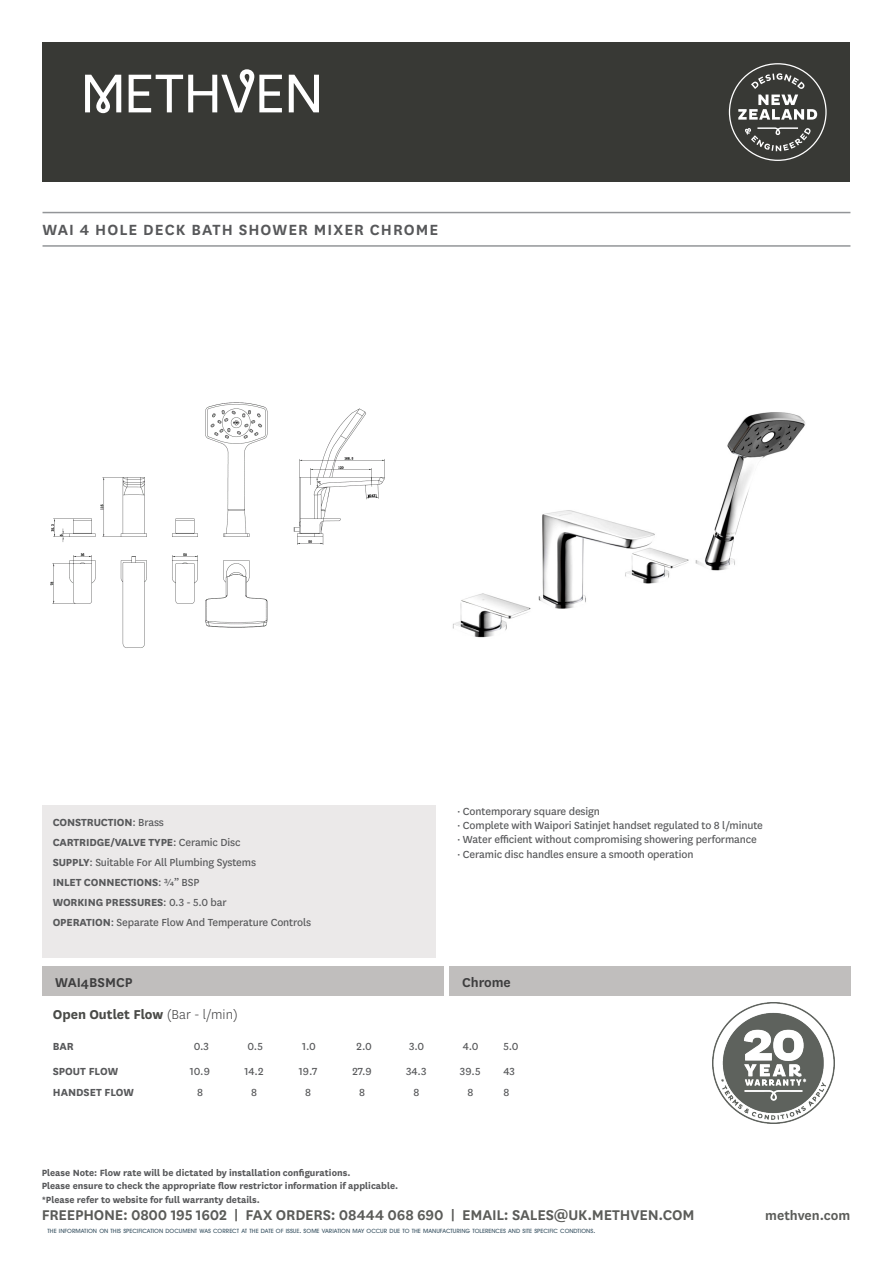
<style>
.page{position:relative;width:893px;height:1263px;background:#fff}
.page>*{position:absolute;margin:0;border:0;box-sizing:border-box;transform-origin:0 0}
.Product_Description{font:600 17.25px "National";letter-spacing:.06em;color:#57585a}
.Footer_-_Main_type{font:600 16.5px "National";letter-spacing:-.01em;color:#5b5c59}
.Product_Code___Price{font:700 15px "National";color:#494a47}
.Product_Code___Price-2{font:600 15px "National";color:#3e3e3f}
.Footer_-_Main_type-2{font:600 15px "National";color:#5b5c59}
.Product_Bullets{font:12px "National";letter-spacing:-.01em;color:#57585a}
.Product_Specs___Info{font:700 12px "National";letter-spacing:-.01em;color:#57585a}
.Product_Specs___Info-2{font:12px "National";letter-spacing:-.01em;color:#57585a}
.t1{font:700 10.5px "National";color:#57585a}
.t2{font:500 6.3px "Avant Gard EF";color:#405968}
.s1{font-weight:400}
.s2{font-weight:700}
.s3{font-weight:300;color:#3e3e3f}
.s4{font-size:9px}
</style>
<div class="page">
<hr style="left:43px;top:212px;width:807px;height:1px;background:#939598">
<hr style="left:43px;top:245px;width:807px;height:2px;background:#939598">
<div style="left:43px;top:43px;width:807px;height:139px;background:#383935"></div>
<svg style="left:729px;top:63px;width:98px;height:98px"></svg>
<svg style="left:85px;top:75px;width:36px;height:38px"></svg>
<svg style="left:129px;top:69px;width:153px;height:43px"></svg>
<svg style="left:289px;top:75px;width:30px;height:37px"></svg>
<div style="left:43px;top:806px;width:393px;height:152px;background:#ebe9e9"></div>
<img style="left:50px;top:402px;width:335px;height:246px">
<div style="left:43px;top:966px;width:401px;height:30px;background:#c0bebd"></div>
<div style="left:449px;top:966px;width:401px;height:30px;background:#c0bebd"></div>
<img style="left:713px;top:1002px;width:121px;height:122px">
<img style="left:452px;top:412px;width:354px;height:226px">
<p class="Product_Description" style="left:43px;top:217px;width:397px">WAI 4 HOLE DECK BATH SHOWER MIXER CHROME</p>
<p class="Product_Specs___Info" style="left:53px;top:814px;width:113px">CONSTRUCTION<span class="s1">: Brass</span></p>
<p class="Product_Specs___Info" style="left:53px;top:834px;width:189px">CARTRIDGE/VALVE TYPE<span class="s1">: Ceramic Disc</span></p>
<p class="Product_Specs___Info-2" style="left:53px;top:854px;width:205px"><span class="s2">SUPPLY</span>: Suitable For All Plumbing Systems</p>
<p class="Product_Specs___Info" style="left:53px;top:874px;width:148px">INLET CONNECTIONS<span class="s1">: ¾” BSP</span></p>
<p class="Product_Specs___Info" style="left:53px;top:894px;width:176px">WORKING PRESSURES<span class="s1">: 0.3 - 5.0 bar</span></p>
<p class="Product_Specs___Info-2" style="left:53px;top:914px;width:260px"><span class="s2">OPERATION</span>: Separate Flow And Temperature Controls</p>
<p class="Product_Bullets" style="left:457px;top:803px;width:144px">· Contemporary square design</p>
<p class="Product_Bullets" style="left:457px;top:817px;width:307px">· Complete with Waipori Satinjet handset regulated to 8 l/minute</p>
<p class="Product_Bullets" style="left:457px;top:832px;width:301px">· Water efficient without compromising showering performance</p>
<p class="Product_Bullets" style="left:457px;top:846px;width:238px">· Ceramic disc handles ensure a smooth operation</p>
<p class="Product_Code___Price-2" style="left:55px;top:972px;width:79px">WAI4BSMCP</p>
<p class="Product_Code___Price-2" style="left:462px;top:972px;width:50px">Chrome</p>
<p class="Product_Code___Price" style="left:53px;top:1004px;width:187px">Open Outlet Flow <span class="s3">(Bar - l/min)</span></p>
<p class="Product_Specs___Info" style="left:53px;top:1037px;width:23px">BAR</p>
<p class="Product_Bullets" style="left:194px;top:1038px;width:17px">0.3</p>
<p class="Product_Bullets" style="left:247px;top:1038px;width:17px">0.5</p>
<p class="Product_Bullets" style="left:302px;top:1038px;width:15px">1.0</p>
<p class="Product_Bullets" style="left:356px;top:1038px;width:17px">2.0</p>
<p class="Product_Bullets" style="left:409px;top:1038px;width:17px">3.0</p>
<p class="Product_Bullets" style="left:463px;top:1038px;width:17px">4.0</p>
<p class="Product_Bullets" style="left:504px;top:1038px;width:17px">5.0</p>
<p class="Product_Specs___Info" style="left:53px;top:1063px;width:67px">SPOUT FLOW</p>
<p class="Product_Bullets" style="left:190px;top:1063px;width:21px">10.9</p>
<p class="Product_Bullets" style="left:244px;top:1063px;width:21px">14.2</p>
<p class="Product_Bullets" style="left:299px;top:1063px;width:20px">19.7</p>
<p class="Product_Bullets" style="left:352px;top:1063px;width:21px">27.9</p>
<p class="Product_Bullets" style="left:406px;top:1063px;width:22px">34.3</p>
<p class="Product_Bullets" style="left:460px;top:1063px;width:22px">39.5</p>
<p class="Product_Bullets" style="left:503px;top:1063px;width:13px">43</p>
<p class="Product_Specs___Info" style="left:53px;top:1083px;width:83px">HANDSET FLOW</p>
<p class="Product_Bullets" style="left:197px;top:1084px;width:7px">8</p>
<p class="Product_Bullets" style="left:251px;top:1084px;width:7px">8</p>
<p class="Product_Bullets" style="left:305px;top:1084px;width:7px">8</p>
<p class="Product_Bullets" style="left:359px;top:1084px;width:7px">8</p>
<p class="Product_Bullets" style="left:413px;top:1084px;width:7px">8</p>
<p class="Product_Bullets" style="left:467px;top:1084px;width:7px">8</p>
<p class="Product_Bullets" style="left:503px;top:1084px;width:7px">8</p>
<p class="t1" style="left:42px;top:1166px;width:310px">Please Note: Flow rate will be dictated by installation configurations.</p>
<p class="t1" style="left:42px;top:1178px;width:358px">Please ensure to check the appropriate flow restrictor information if applicable.</p>
<p class="t1" style="left:42px;top:1192px;width:220px">*Please refer to website for full warranty details.</p>
<p class="Footer_-_Main_type" style="left:42px;top:1204px;width:654px">FREEPHONE: 0800 195 1602 | FAX ORDERS: 08444 068 690 | EMAIL: SALES@UK.METHVEN.COM</p>
<p class="Footer_-_Main_type-2" style="left:765px;top:1205px;width:87px">methven.com</p>
<p class="t2" style="left:48px;top:1227px;width:549px">THE INFORMATION ON THIS SPECIFICATION DOCUMENT WAS CORRECT AT THE DATE OF ISSUE<span class="s4">.</span> SOME VARIATION MAY OCCUR DUE TO THE MANUFACTURING TOLERENCES AND SITE SPECIFIC CONDTIONS<span class="s4">.</span></p>
</div>
